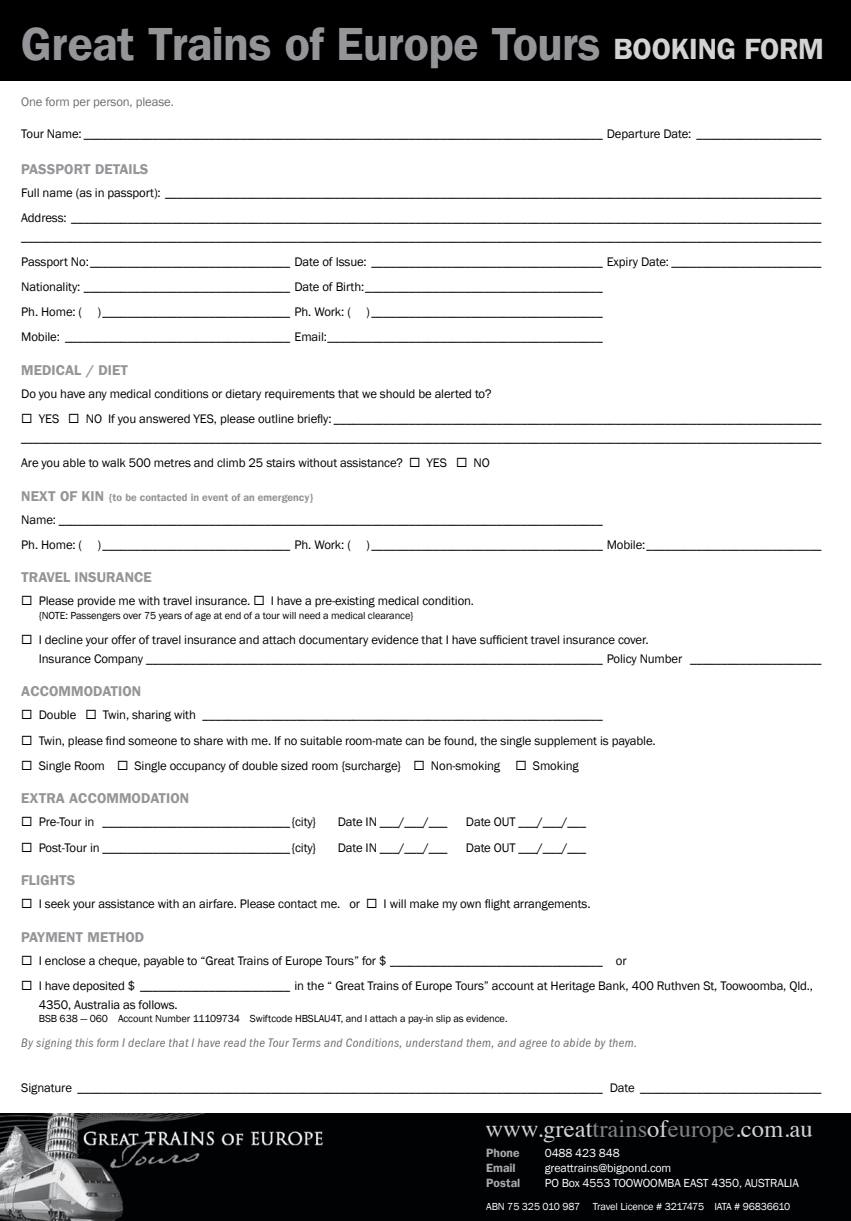
<style>
.page{position:relative;width:851px;height:1221px;background:#fff}
.page>*{position:absolute;margin:0;border:0;box-sizing:border-box;transform-origin:0 0}
.t1{font:600 46.65px "Franklin Gothic";letter-spacing:-.01em;color:#939598}
.t2{font:24.6px "Times";color:#d1d3d4}
.t3{font:600 14.25px "Franklin Gothic";color:#939598}
.t4{font:12.75px/25.2px "Franklin Gothic";letter-spacing:-.01em;color:#000}
.t5{font:italic 12.75px "Franklin Gothic Cond";letter-spacing:.03em;color:#6d6e71}
.t6{font:12.75px "Franklin Gothic";letter-spacing:-.01em;color:#6d6e71}
.t7{font:12px/15px "Franklin Gothic";letter-spacing:-.01em;color:#fff}
.t8{font:600 12px/15px "Franklin Gothic";color:#a7a9ac}
.t9{font:10.5px "Franklin Gothic";letter-spacing:-.01em;color:#000}
.t10{font:10.5px "Franklin Gothic";letter-spacing:-.01em;color:#fff}
.t11{font:600 10.5px "Franklin Gothic";color:#939598}
.s1{font-size:29.4px;color:#d1d3d4}
.s2{font-size:14.25px}
.s3{color:#808285}
</style>
<div class="page">
<div style="left:0;top:0;width:850px;height:81px;background:#000"></div>
<img style="left:0;top:1113px;width:850px;height:107px">
<h1 class="t1" style="left:21px;top:16px;width:804px">Great Trains of Europe Tours <span class="s1">BOOKING FORM</span></h1>
<p class="t6" style="left:21px;top:94px;width:154px">One form per person, please.</p>
<p class="t4" style="left:21px;top:121px;width:801px">Tour Name: ___________________________________________________________________________________ Departure Date: ____________________</p>
<p class="t3" style="left:21px;top:160px;width:129px">PASSPORT DETAILS</p>
<p class="t4" style="left:21px;top:180px;width:801px">Full name (as in passport): _________________________________________________________________________________________________________<br>Address: ________________________________________________________________________________________________________________________</p>
<p class="t4" style="left:21px;top:224px;width:801px">________________________________________________________________________________________________________________________________ Passport No:________________________________ Date of Issue: _____________________________________ Expiry Date: ________________________ Nationality: _________________________________ Date of Birth:______________________________________<br>Ph. Home: ( )______________________________ Ph. Work: ( )_____________________________________<br>Mobile: ____________________________________ Email:____________________________________________</p>
<p class="t3" style="left:21px;top:361px;width:108px">MEDICAL / DIET</p>
<p class="t4" style="left:21px;top:381px;width:471px">Do you have any medical conditions or dietary requirements that we should be alerted to?</p>
<p class="t4" style="left:21px;top:409px;width:801px;line-height:18.8px">◻ YES ◻ NO If you answered YES, please outline briefly: ______________________________________________________________________________ ________________________________________________________________________________________________________________________________</p>
<p class="t4" style="left:21px;top:450px;width:470px">Are you able to walk 500 metres and climb 25 stairs without assistance? ◻ YES ◻ NO</p>
<p class="t11" style="left:21px;top:490px;width:294px"><span class="s2">NEXT OF KIN</span> {to be contacted in event of an emergency}</p>
<p class="t4" style="left:21px;top:507px;width:801px">Name: _______________________________________________________________________________________<br>Ph. Home: ( )______________________________ Ph. Work: ( )_____________________________________ Mobile:____________________________</p>
<p class="t3" style="left:21px;top:569px;width:132px">TRAVEL INSURANCE</p>
<p class="t4" style="left:21px;top:588px;width:454px">◻ Please provide me with travel insurance. ◻ I have a pre-existing medical condition.</p>
<p class="t9" style="left:39px;top:609px;width:376px">{NOTE: Passengers over 75 years of age at end of a tour will need a medical clearance}</p>
<p class="t4" style="left:39px;top:630px;width:784px;line-height:18.8px;text-indent:-17px">◻ I decline your offer of travel insurance and attach documentary evidence that I have sufficient travel insurance cover.<br>Insurance Company _________________________________________________________________________ Policy Number _____________________</p>
<p class="t3" style="left:21px;top:683px;width:121px">ACCOMMODATION</p>
<p class="t4" style="left:21px;top:702px;width:583px">◻ Double ◻ Twin, sharing with ________________________________________________________________</p>
<p class="t4" style="left:21px;top:728px;width:636px">◻ Twin, please find someone to share with me. If no suitable room-mate can be found, the single supplement is payable.</p>
<p class="t4" style="left:21px;top:753px;width:559px">◻ Single Room ◻ Single occupancy of double sized room {surcharge} ◻ Non-smoking ◻ Smoking</p>
<p class="t3" style="left:21px;top:790px;width:169px">EXTRA ACCOMMODATION</p>
<p class="t4" style="left:21px;top:809px;width:296px">◻ Pre-Tour in ______________________________{city}</p>
<p class="t4" style="left:337px;top:809px;width:111px">Date IN ___/___/___</p>
<p class="t4" style="left:466px;top:809px;width:122px">Date OUT ___/___/___</p>
<p class="t4" style="left:21px;top:834px;width:296px">◻ Post-Tour in ______________________________{city}</p>
<p class="t4" style="left:337px;top:834px;width:111px">Date IN ___/___/___</p>
<p class="t4" style="left:466px;top:834px;width:122px">Date OUT ___/___/___</p>
<p class="t3" style="left:21px;top:871px;width:56px">FLIGHTS</p>
<p class="t4" style="left:21px;top:891px;width:570px">◻ I seek your assistance with an airfare. Please contact me. or ◻ I will make my own flight arrangements.</p>
<p class="t3" style="left:21px;top:928px;width:124px">PAYMENT METHOD</p>
<p class="t4" style="left:21px;top:948px;width:606px">◻ I enclose a cheque, payable to “Great Trains of Europe Tours” for $ __________________________________ or</p>
<p class="t4" style="left:39px;top:976px;width:775px;line-height:18.8px;text-indent:-17px">◻ I have deposited $ ________________________ in the “ Great Trains of Europe Tours” account at Heritage Bank, 400 Ruthven St, Toowoomba, Qld.,<br>4350, Australia as follows.</p>
<p class="t9" style="left:39px;top:1012px;width:470px">BSB 638 — 060 Account Number 11109734 Swiftcode HBSLAU4T, and I attach a pay-in slip as evidence.</p>
<p class="t5" style="left:21px;top:1036px;width:617px">By signing this form I declare that I have read the Tour Terms and Conditions, understand them, and agree to abide by them.</p>
<p class="t4" style="left:21px;top:1075px;width:801px">Signature ____________________________________________________________________________________ Date _____________________________</p>
<h2 class="t2" style="left:485px;top:1105px;width:329px">www.great<span class="s3">trains</span>of<span class="s3">europe</span>.com.au</h2>
<p class="t8" style="left:486px;top:1145px;width:36px">Phone<br>Email<br>Postal</p>
<p class="t7" style="left:544px;top:1145px;width:256px">0488 423 848<br>greattrains@bigpond.com<br>PO Box 4553 TOOWOOMBA EAST 4350, AUSTRALIA</p>
<p class="t10" style="left:486px;top:1200px;width:306px">ABN 75 325 010 987 Travel Licence # 3217475 IATA # 96836610</p>
</div>
